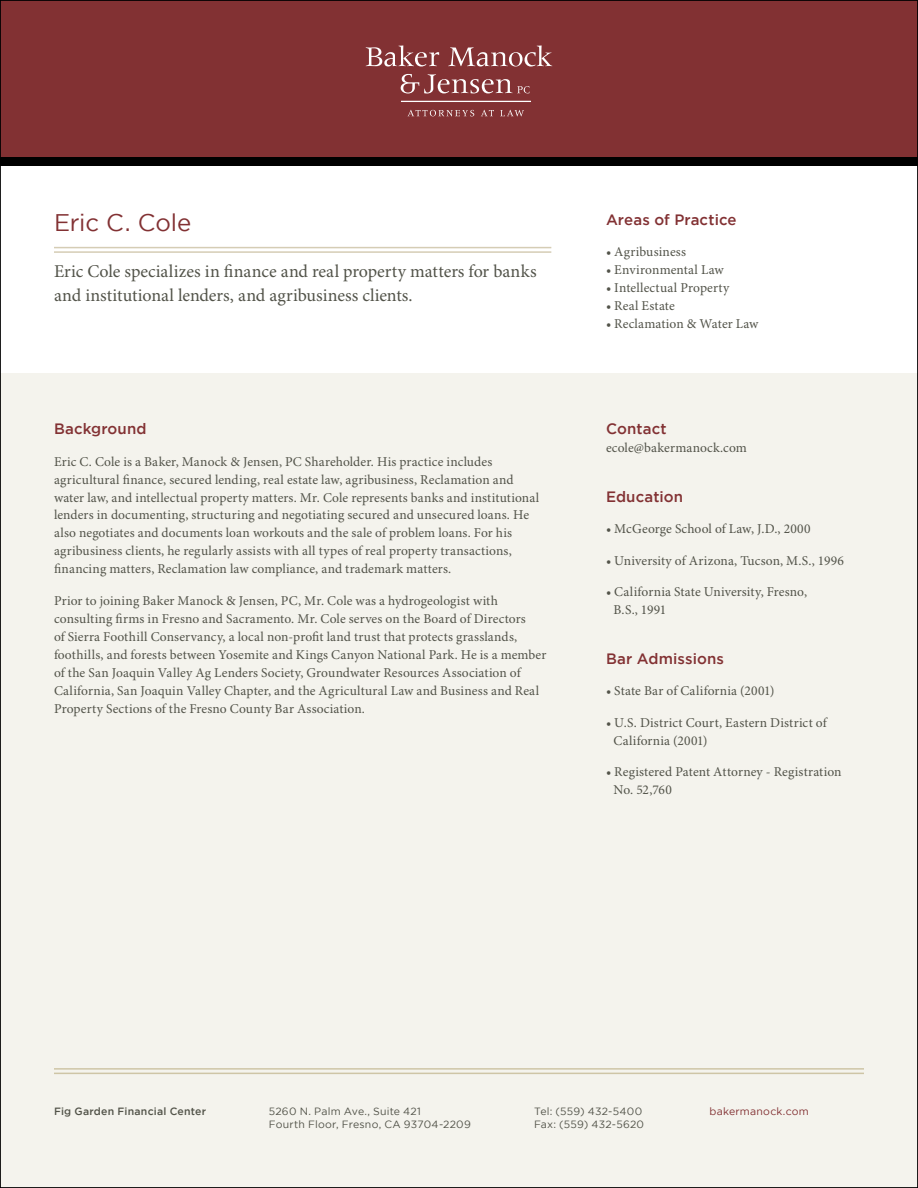
<style>
.page{position:relative;width:918px;height:1188px;background:#fff}
.page>*{position:absolute;margin:0;border:0;box-sizing:border-box;transform-origin:0 0}
.t1{font:24px "Gotham";letter-spacing:-.005em;color:#823133}
.t2{font:18px/24px "Minion Pro";color:#525349}
.t3{font:500 15px "Gotham";letter-spacing:.01em;color:#823133}
.t4{font:13.5px/18px "Minion Pro";letter-spacing:.01em;color:#525349}
.t5{font:10.5px/13.5px "Gotham";letter-spacing:.02em;color:#525349}
.t6{font:500 10.5px "Gotham";letter-spacing:.025em;color:#525349}
.t7{font:10.5px "Gotham";letter-spacing:.025em;color:#823133}
</style>
<div class="page">
<div style="left:0;top:1053px;width:918px;height:135px;background:#f4f3ed"></div>
<div style="left:0;top:32px;width:918px;height:134px;background:#000"></div>
<div style="left:0;top:0;width:918px;height:156px;background:#823133"></div>
<hr style="left:54px;top:1068px;width:810px;height:2px;background:#cec5a6">
<hr style="left:54px;top:1073px;width:810px;height:1px;background:#cec5a6">
<hr style="left:401px;top:101px;width:130px;height:1px;background:#fff">
<svg style="left:366px;top:45px;width:73px;height:22px"></svg>
<svg style="left:448px;top:45px;width:104px;height:22px"></svg>
<svg style="left:408px;top:110px;width:66px;height:6px"></svg>
<svg style="left:481px;top:110px;width:13px;height:6px"></svg>
<svg style="left:500px;top:110px;width:24px;height:6px"></svg>
<svg style="left:401px;top:74px;width:128px;height:20px"></svg>
<div style="left:0;top:373px;width:918px;height:680px;background:#f4f3ed"></div>
<hr style="left:54px;top:247px;width:497px;height:1px;background:#d5cdb5">
<hr style="left:54px;top:251px;width:497px;height:2px;background:#d5cdb5">
<h1 class="t1" style="left:54px;top:209px;width:139px">Eric C. Cole</h1>
<h2 class="t2" style="left:54px;top:260px;width:484px">Eric Cole specializes in finance and real property matters for banks and institutional lenders, and agribusiness clients.</h2>
<p class="t3" style="left:54px;top:420px;width:94px">Background</p>
<p class="t4" style="left:54px;top:453px;width:487px">Eric C. Cole is a Baker, Manock &amp; Jensen, PC Shareholder. His practice includes agricultural finance, secured lending, real estate law, agribusiness, Reclamation and water law, and intellectual property matters. Mr. Cole represents banks and institutional lenders in documenting, structuring and negotiating secured and unsecured loans. He also negotiates and documents loan workouts and the sale of problem loans. For his agribusiness clients, he regularly assists with all types of real property transactions, financing matters, Reclamation law compliance, and trademark matters.</p>
<p class="t4" style="left:54px;top:592px;width:494px">Prior to joining Baker Manock &amp; Jensen, PC, Mr. Cole was a hydrogeologist with consulting firms in Fresno and Sacramento. Mr. Cole serves on the Board of Directors<br>of Sierra Foothill Conservancy, a local non-profit land trust that protects grasslands, foothills, and forests between Yosemite and Kings Canyon National Park. He is a member of the San Joaquin Valley Ag Lenders Society, Groundwater Resources Association of California, San Joaquin Valley Chapter, and the Agricultural Law and Business and Real Property Sections of the Fresno County Bar Association.</p>
<p class="t3" style="left:606px;top:211px;width:132px">Areas of Practice</p>
<p class="t4" style="left:606px;top:243px;width:82px">• Agribusiness</p>
<p class="t4" style="left:606px;top:261px;width:119px">• Environmental Law</p>
<p class="t4" style="left:606px;top:279px;width:125px">• Intellectual Property</p>
<p class="t4" style="left:606px;top:297px;width:70px">• Real Estate</p>
<p class="t4" style="left:606px;top:315px;width:154px">• Reclamation &amp; Water Law</p>
<p class="t3" style="left:606px;top:420px;width:62px">Contact</p>
<p class="t4" style="left:606px;top:439px;width:143px">ecole@bakermanock.com</p>
<p class="t3" style="left:606px;top:488px;width:79px">Education</p>
<p class="t4" style="left:606px;top:520px;width:206px">• McGeorge School of Law, J.D., 2000</p>
<p class="t4" style="left:606px;top:552px;width:239px">• University of Arizona, Tucson, M.S., 1996</p>
<p class="t4" style="left:614px;top:583px;width:195px;text-indent:-8px">• California State University, Fresno,<br>B.S., 1991</p>
<p class="t3" style="left:606px;top:650px;width:119px">Bar Admissions</p>
<p class="t4" style="left:606px;top:682px;width:170px">• State Bar of California (2001)</p>
<p class="t4" style="left:614px;top:714px;width:215px;text-indent:-8px">• U.S. District Court, Eastern District of<br>California (2001)</p>
<p class="t4" style="left:614px;top:763px;width:230px;text-indent:-8px">• Registered Patent Attorney - Registration<br>No. 52,760</p>
<p class="t6" style="left:54px;top:1105px;width:154px">Fig Garden Financial Center</p>
<p class="t5" style="left:269px;top:1104px;width:204px">5260 N. Palm Ave., Suite 421<br>Fourth Floor, Fresno, CA 93704-2209</p>
<p class="t5" style="left:534px;top:1104px;width:111px">Tel: (559) 432-5400<br>Fax: (559) 432-5620</p>
<p class="t7" style="left:710px;top:1105px;width:101px">bakermanock.com</p>
</div>
